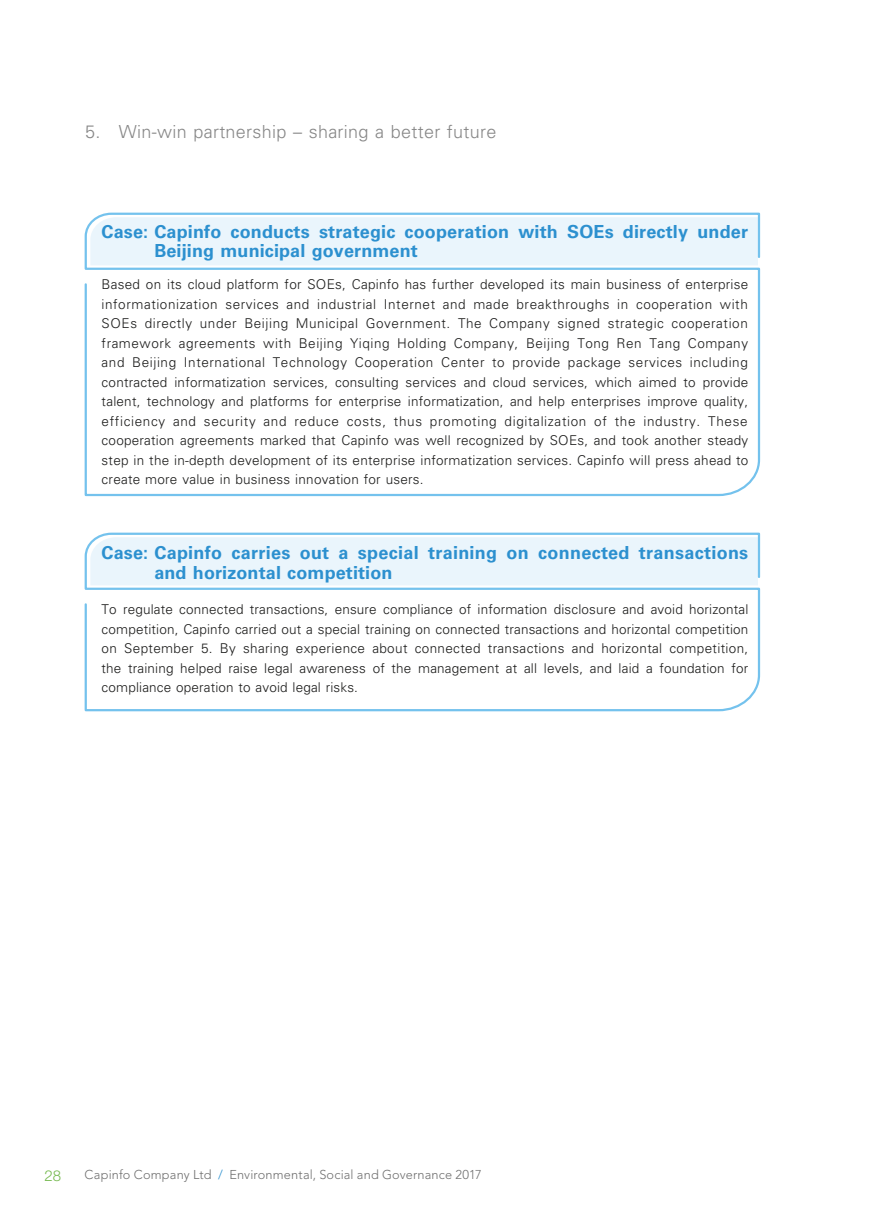
<style>
.page{position:relative;width:893px;height:1212px;background:#fff}
.page>*{position:absolute;margin:0;border:0;box-sizing:border-box;transform-origin:0 0}
.t1{font:700 18px/19.5px "Univers LT Std";letter-spacing:.01em;color:#2c90cf}
.t2{font:300 18px "Univers LT Std";letter-spacing:.015em;color:#878787}
.t3{font:300 15px "Helvetica Neue LT Std";color:#75b94e}
.t4{font:300 13.5px/19.5px "Univers LT Std";letter-spacing:.015em;color:#1c1c1b;text-align:justify}
.t5{font:300 12.75px "Avenir LT Std";letter-spacing:.015em;color:#6f6f6f}
.s1{color:#2c90cf}
</style>
<div class="page">
<svg style="left:84px;top:212px;width:677px;height:285px"></svg>
<svg style="left:84px;top:532px;width:677px;height:180px"></svg>
<h1 class="t2" style="left:85px;top:121px;width:413px">5. Win-win partnership – sharing a better future</h1>
<h1 class="t1" style="left:154px;top:222px;width:595px;text-indent:-53px">Case: Capinfo conducts strategic cooperation with SOEs directly under<br>Beijing municipal government</h1>
<p class="t4" style="left:102px;top:275px;width:648px">Based on its cloud platform for SOEs, Capinfo has further developed its main business of enterprise informationization services and industrial Internet and made breakthroughs in cooperation with SOEs directly under Beijing Municipal Government. The Company signed strategic cooperation framework agreements with Beijing Yiqing Holding Company, Beijing Tong Ren Tang Company and Beijing International Technology Cooperation Center to provide package services including contracted informatization services, consulting services and cloud services, which aimed to provide talent, technology and platforms for enterprise informatization, and help enterprises improve quality, efficiency and security and reduce costs, thus promoting digitalization of the industry. These cooperation agreements marked that Capinfo was well recognized by SOEs, and took another steady step in the in-depth development of its enterprise informatization services. Capinfo will press ahead to create more value in business innovation for users.</p>
<h1 class="t1" style="left:154px;top:543px;width:595px;text-indent:-53px">Case: Capinfo carries out a special training on connected transactions and horizontal competition</h1>
<p class="t4" style="left:102px;top:600px;width:648px">To regulate connected transactions, ensure compliance of information disclosure and avoid horizontal competition, Capinfo carried out a special training on connected transactions and horizontal competition on September 5. By sharing experience about connected transactions and horizontal competition, the training helped raise legal awareness of the management at all levels, and laid a foundation for compliance operation to avoid legal risks.</p>
<p class="t3" style="left:45px;top:1166px;width:18px">28</p>
<p class="t5" style="left:85px;top:1167px;width:399px">Capinfo Company Ltd <span class="s1">/</span> Environmental, Social and Governance 2017</p>
</div>
